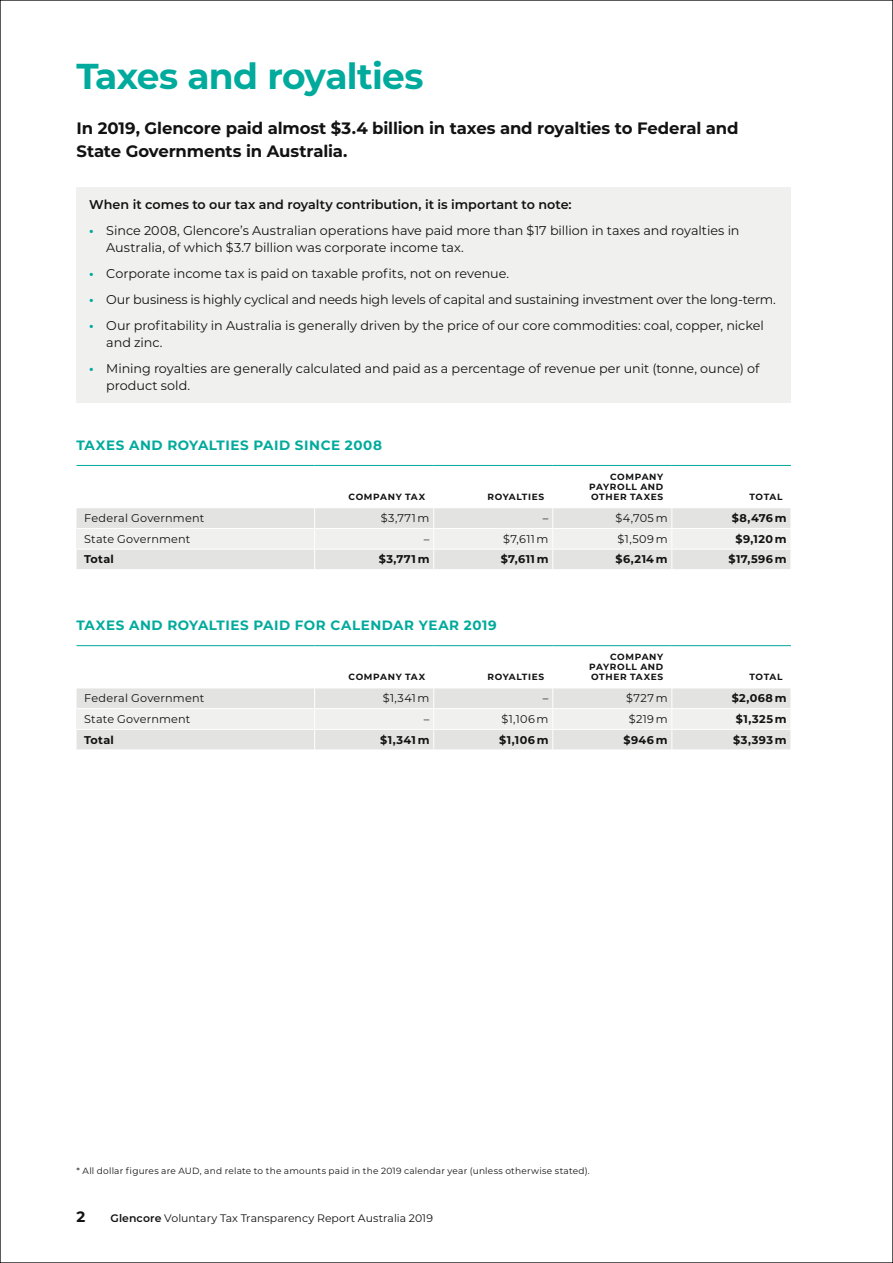
<style>
.page{position:relative;width:893px;height:1263px;background:#fff}
.page>*{position:absolute;margin:0;border:0;box-sizing:border-box;transform-origin:0 0}
.GLN__Headline{font:700 36px "Montserrat";letter-spacing:-.025em;color:#00aa9c}
.GLN__Lead_Paragraph{font:700 16.5px/22.5px "Montserrat";letter-spacing:-.01em;color:#121212}
.t1{font:700 15px "Montserrat";color:#121212}
.GLN__Cross_Head{font:700 13.5px "Montserrat";letter-spacing:.045em;color:#00aa9c}
.t2{font:12.75px/17.2px "Montserrat";letter-spacing:-.005em;color:#121212}
.GLN__Body_Copy__M{font:600 12.75px "Montserrat";color:#121212}
.GLN__Table_Copy{font:11.25px "Montserrat";letter-spacing:.015em;color:#121212}
.GLN__Table_Copy-2{font:700 11.25px "Montserrat";letter-spacing:.03em;color:#121212}
.t3{font:10.8px "Montserrat";letter-spacing:.005em;color:#121212}
.GLN__Table_Header{font:700 9px/9.8px "Montserrat";letter-spacing:.075em;color:#121212;text-align:justify}
.GLN__Footnote{font:9px "Montserrat";letter-spacing:.025em;color:#121212}
.s1{font-weight:700;color:#00aa9c}
.s2{font-weight:600}
</style>
<div class="page">
<svg style="left:77px;top:508px;width:714px;height:61px;background:#e8e8e6"></svg>
<hr style="left:77px;top:465px;width:238px;height:1px;background:#00aa9c">
<hr style="left:315px;top:465px;width:119px;height:1px;background:#00aa9c">
<hr style="left:434px;top:465px;width:119px;height:1px;background:#00aa9c">
<hr style="left:553px;top:465px;width:119px;height:1px;background:#00aa9c">
<hr style="left:672px;top:465px;width:119px;height:1px;background:#00aa9c">
<svg style="left:77px;top:688px;width:714px;height:62px;background:#e8e8e6"></svg>
<hr style="left:77px;top:645px;width:238px;height:1px;background:#00aa9c">
<hr style="left:315px;top:645px;width:119px;height:1px;background:#00aa9c">
<hr style="left:434px;top:645px;width:119px;height:1px;background:#00aa9c">
<hr style="left:553px;top:645px;width:119px;height:1px;background:#00aa9c">
<hr style="left:672px;top:645px;width:119px;height:1px;background:#00aa9c">
<hr style="left:77px;top:749px;width:238px;height:1px;background:#fff">
<div style="left:77px;top:187px;width:714px;height:216px;background:#f0f0ee"></div>
<p class="GLN__Headline" style="left:77px;top:50px;width:348px">Taxes and royalties</p>
<p class="GLN__Lead_Paragraph" style="left:77px;top:116px;width:663px">In 2019, Glencore paid almost $3.4 billion in taxes and royalties to Federal and<br>State Governments in Australia.</p>
<p class="GLN__Body_Copy__M" style="left:89px;top:195px;width:484px">When it comes to our tax and royalty contribution, it is important to note:</p>
<p class="t2" style="left:106px;top:221px;width:635px;text-indent:-17px"><span class="s1">•</span> Since 2008, Glencore’s Australian operations have paid more than $17 billion in taxes and royalties in<br>Australia, of which $3.7 billion was corporate income tax.</p>
<p class="t2" style="left:89px;top:264px;width:421px"><span class="s1">•</span> Corporate income tax is paid on taxable profits, not on revenue.</p>
<p class="t2" style="left:89px;top:290px;width:688px"><span class="s1">•</span> Our business is highly cyclical and needs high levels of capital and sustaining investment over the long‑term.</p>
<p class="t2" style="left:106px;top:316px;width:659px;text-indent:-17px"><span class="s1">•</span> Our profitability in Australia is generally driven by the price of our core commodities: coal, copper, nickel and zinc.</p>
<p class="t2" style="left:106px;top:359px;width:655px;text-indent:-17px"><span class="s1">•</span> Mining royalties are generally calculated and paid as a percentage of revenue per unit (tonne, ounce) of product sold.</p>
<p class="GLN__Cross_Head" style="left:77px;top:435px;width:307px">TAXES AND ROYALTIES PAID SINCE 2008</p>
<p class="GLN__Table_Header" style="left:349px;top:491px;width:78px">COMPANY TAX</p>
<p class="GLN__Table_Header" style="left:487px;top:491px;width:58px">ROYALTIES</p>
<p class="GLN__Table_Header" style="left:589px;top:472px;width:76px;text-indent:21px">COMPANY PAYROLL AND OTHER TAXES</p>
<p class="GLN__Table_Header" style="left:749px;top:491px;width:34px">TOTAL</p>
<p class="GLN__Table_Copy" style="left:84px;top:510px;width:122px">Federal Government</p>
<p class="GLN__Table_Copy" style="left:381px;top:510px;width:50px">$3,771 m</p>
<p class="GLN__Table_Copy" style="left:543px;top:510px;width:7px">–</p>
<p class="GLN__Table_Copy" style="left:616px;top:510px;width:54px">$4,705 m</p>
<p class="GLN__Table_Copy-2" style="left:732px;top:510px;width:56px">$8,476 m</p>
<p class="GLN__Table_Copy" style="left:84px;top:531px;width:108px">State Government</p>
<p class="GLN__Table_Copy" style="left:424px;top:531px;width:7px">–</p>
<p class="GLN__Table_Copy" style="left:503px;top:531px;width:47px">$7,611 m</p>
<p class="GLN__Table_Copy" style="left:618px;top:531px;width:51px">$1,509 m</p>
<p class="GLN__Table_Copy-2" style="left:735px;top:531px;width:53px">$9,120 m</p>
<p class="GLN__Table_Copy-2" style="left:84px;top:551px;width:31px">Total</p>
<p class="GLN__Table_Copy-2" style="left:379px;top:551px;width:52px">$3,771 m</p>
<p class="GLN__Table_Copy-2" style="left:501px;top:551px;width:49px">$7,611 m</p>
<p class="GLN__Table_Copy-2" style="left:616px;top:551px;width:53px">$6,214 m</p>
<p class="GLN__Table_Copy-2" style="left:728px;top:551px;width:60px">$17,596 m</p>
<p class="GLN__Cross_Head" style="left:77px;top:616px;width:422px">TAXES AND ROYALTIES PAID FOR CALENDAR YEAR 2019</p>
<p class="GLN__Table_Header" style="left:349px;top:671px;width:78px">COMPANY TAX</p>
<p class="GLN__Table_Header" style="left:487px;top:671px;width:58px">ROYALTIES</p>
<p class="GLN__Table_Header" style="left:589px;top:652px;width:76px;text-indent:21px">COMPANY PAYROLL AND OTHER TAXES</p>
<p class="GLN__Table_Header" style="left:749px;top:671px;width:34px">TOTAL</p>
<p class="GLN__Table_Copy" style="left:84px;top:690px;width:122px">Federal Government</p>
<p class="GLN__Table_Copy" style="left:383px;top:690px;width:48px">$1,341 m</p>
<p class="GLN__Table_Copy" style="left:543px;top:690px;width:7px">–</p>
<p class="GLN__Table_Copy" style="left:626px;top:690px;width:43px">$727 m</p>
<p class="GLN__Table_Copy-2" style="left:732px;top:690px;width:57px">$2,068 m</p>
<p class="GLN__Table_Copy" style="left:84px;top:711px;width:108px">State Government</p>
<p class="GLN__Table_Copy" style="left:424px;top:711px;width:7px">–</p>
<p class="GLN__Table_Copy" style="left:501px;top:711px;width:49px">$1,106 m</p>
<p class="GLN__Table_Copy" style="left:629px;top:711px;width:40px">$219 m</p>
<p class="GLN__Table_Copy-2" style="left:736px;top:711px;width:52px">$1,325 m</p>
<p class="GLN__Table_Copy-2" style="left:84px;top:731px;width:31px">Total</p>
<p class="GLN__Table_Copy-2" style="left:380px;top:731px;width:51px">$1,341 m</p>
<p class="GLN__Table_Copy-2" style="left:499px;top:731px;width:51px">$1,106 m</p>
<p class="GLN__Table_Copy-2" style="left:624px;top:731px;width:46px">$946 m</p>
<p class="GLN__Table_Copy-2" style="left:733px;top:731px;width:55px">$3,393 m</p>
<p class="GLN__Footnote" style="left:77px;top:1164px;width:515px">* All dollar figures are AUD, and relate to the amounts paid in the 2019 calendar year (unless otherwise stated).</p>
<p class="t1" style="left:77px;top:1206px;width:10px">2</p>
<p class="t3" style="left:111px;top:1211px;width:324px"><span class="s2">Glencore</span> Voluntary Tax Transparency Report Australia 2019</p>
</div>
